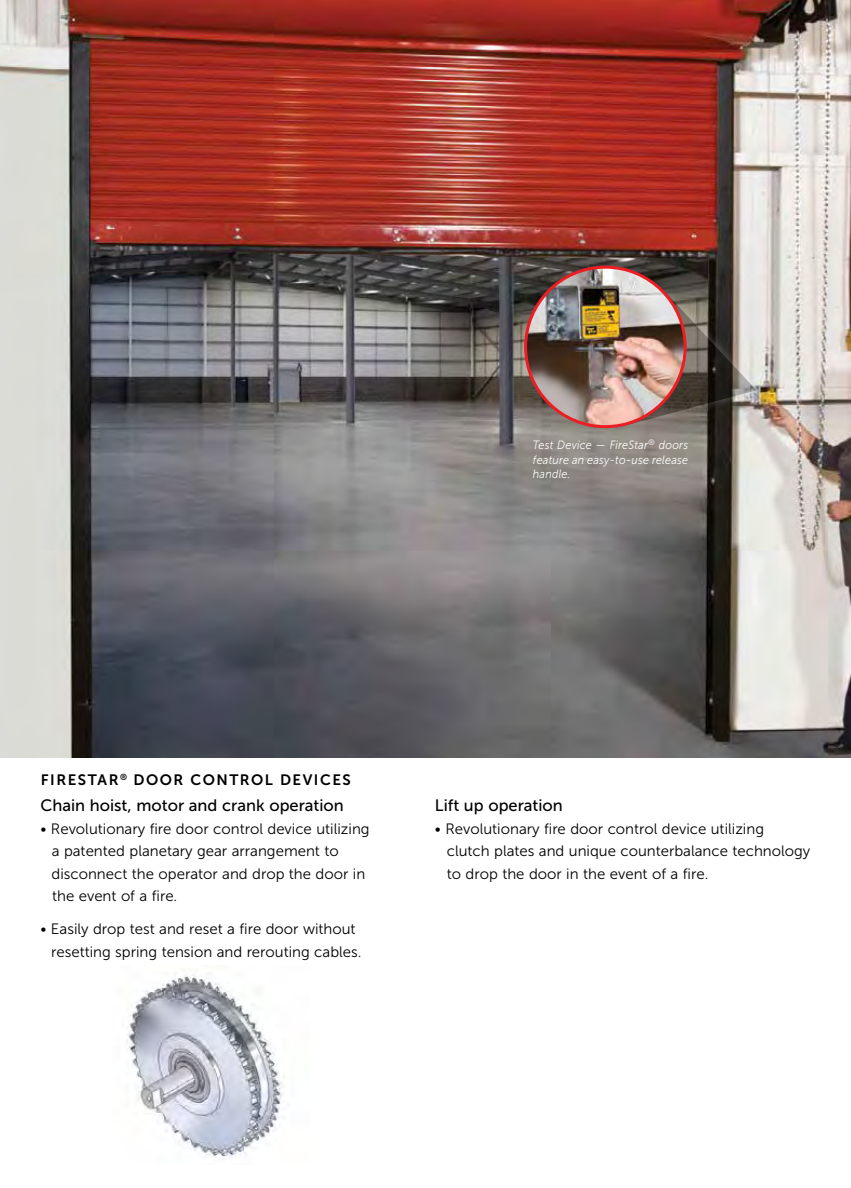
<style>
.page{position:relative;width:851px;height:1188px;background:#fff}
.page>*{position:absolute;margin:0;border:0;box-sizing:border-box;transform-origin:0 0}
.t1{font:16.5px "Museo Sans 500";color:#000}
.t2{font:15px/22.5px "Museo Sans 300";color:#000}
.t3{font:15px "Museo Sans 700";letter-spacing:.1em;color:#000}
.t4{font:italic 12px/14.4px "Museo Sans 300";letter-spacing:.02em;color:#fff;text-align:justify;scale:.9 1}
</style>
<div class="page">
<img style="left:0;top:0;width:850px;height:757px">
<img style="left:126px;top:974px;width:158px;height:186px">
<svg style="left:617px;top:281px;width:147px;height:153px;background:#9c968f"></svg>
<svg style="left:625px;top:289px;width:131px;height:137px;background:#706761"></svg>
<img style="left:525px;top:267px;width:160px;height:160px;border-radius:80px">
<div style="left:524px;top:266px;width:162px;height:162px;border:3px solid #ed1d24;border-radius:50%"></div>
<p class="t4" style="left:533px;top:438px;width:174px">Test Device — FireStar<sup>®</sup> doors feature an easy-to-use release handle.</p>
<p class="t3" style="left:41px;top:772px;width:311px">FIRESTAR<sup>®</sup> DOOR CONTROL DEVICES</p>
<p class="t1" style="left:40px;top:797px;width:305px">Chain hoist, motor and crank operation</p>
<p class="t2" style="left:51px;top:818px;width:319px;text-indent:-11px">• Revolutionary fire door control device utilizing a patented planetary gear arrangement to disconnect the operator and drop the door in the event of a fire.</p>
<p class="t2" style="left:51px;top:918px;width:312px;text-indent:-11px">• Easily drop test and reset a fire door without resetting spring tension and rerouting cables.</p>
<p class="t1" style="left:435px;top:797px;width:129px">Lift up operation</p>
<p class="t2" style="left:447px;top:818px;width:365px;text-indent:-12px">• Revolutionary fire door control device utilizing clutch plates and unique counterbalance technology to drop the door in the event of a fire.</p>
</div>
